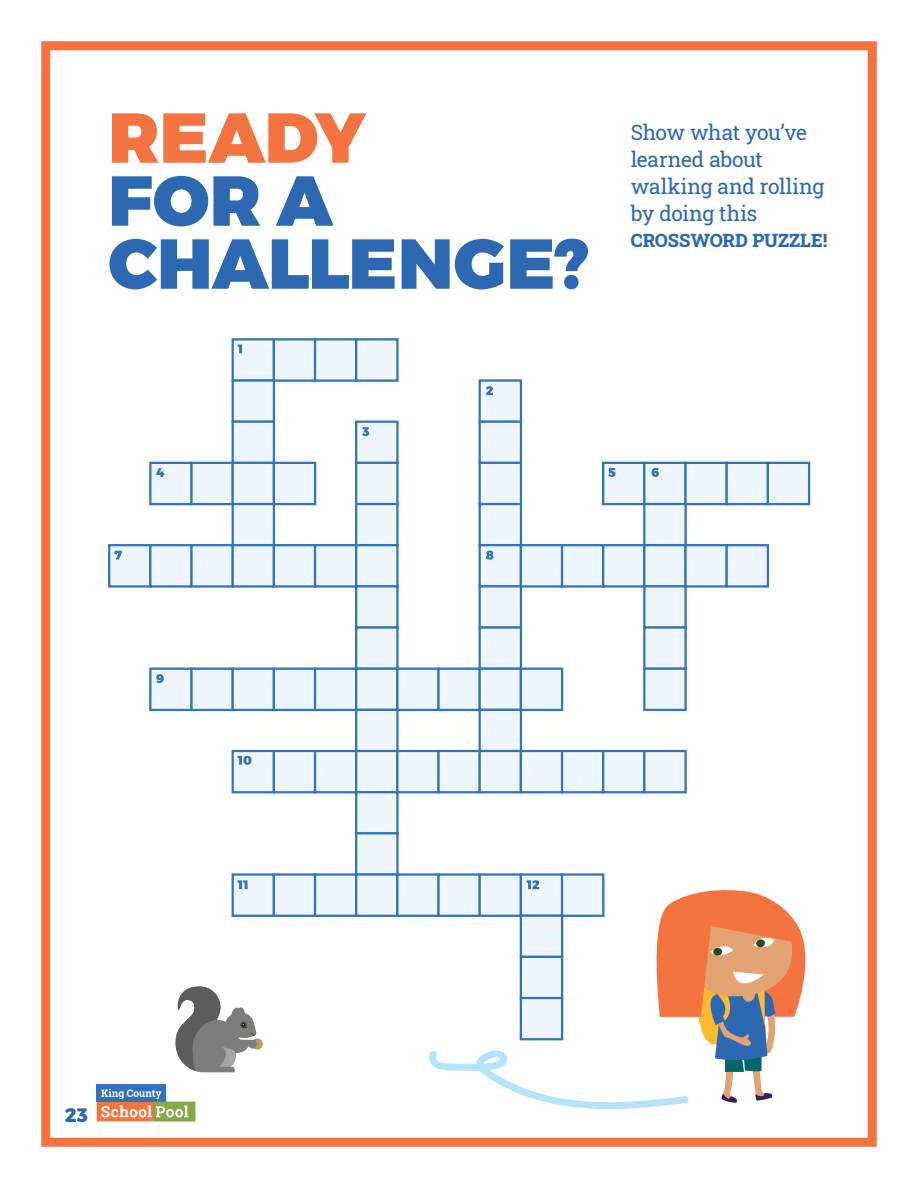
<style>
.page{position:relative;width:918px;height:1188px;background:#fff}
.page>*{position:absolute;margin:0;border:0;box-sizing:border-box;transform-origin:0 0}
.t1{font:900 70.5px/63px "Montserrat";letter-spacing:.005em;color:#2d68b2}
.t2{font:900 70.5px "Montserrat";color:#f37441}
.t3{font:21px/27px "Roboto Slab";letter-spacing:-.02em;color:#2d68b2}
.t4{font:800 19.5px "Montserrat";color:#2d68b2}
.t5{font:800 18.3px "Roboto Slab";color:#2d68b2}
</style>
<div class="page">
<div style="left:41px;top:41px;width:836px;height:1106px;border:9px solid #f37441"></div>
<svg style="left:96px;top:1084px;width:100px;height:38px"></svg>
<div style="left:232px;top:338px;width:43px;height:44px;background:#eef5fc;border:2px solid #3174ba"></div>
<div style="left:273px;top:338px;width:43px;height:44px;background:#eef5fc;border:2px solid #3174ba"></div>
<div style="left:314px;top:338px;width:43px;height:44px;background:#eef5fc;border:2px solid #3174ba"></div>
<div style="left:355px;top:338px;width:44px;height:44px;background:#eef5fc;border:2px solid #3174ba"></div>
<div style="left:232px;top:379px;width:43px;height:44px;background:#eef5fc;border:2px solid #3174ba"></div>
<div style="left:479px;top:379px;width:43px;height:44px;background:#eef5fc;border:2px solid #3174ba"></div>
<div style="left:232px;top:421px;width:43px;height:43px;background:#eef5fc;border:2px solid #3174ba"></div>
<div style="left:355px;top:421px;width:44px;height:43px;background:#eef5fc;border:2px solid #3174ba"></div>
<div style="left:479px;top:421px;width:43px;height:43px;background:#eef5fc;border:2px solid #3174ba"></div>
<div style="left:149px;top:462px;width:44px;height:43px;background:#eef5fc;border:2px solid #3174ba"></div>
<div style="left:190px;top:462px;width:44px;height:43px;background:#eef5fc;border:2px solid #3174ba"></div>
<div style="left:232px;top:462px;width:43px;height:43px;background:#eef5fc;border:2px solid #3174ba"></div>
<div style="left:273px;top:462px;width:43px;height:43px;background:#eef5fc;border:2px solid #3174ba"></div>
<div style="left:355px;top:462px;width:44px;height:43px;background:#eef5fc;border:2px solid #3174ba"></div>
<div style="left:479px;top:462px;width:43px;height:43px;background:#eef5fc;border:2px solid #3174ba"></div>
<div style="left:602px;top:462px;width:44px;height:43px;background:#eef5fc;border:2px solid #3174ba"></div>
<div style="left:643px;top:462px;width:44px;height:43px;background:#eef5fc;border:2px solid #3174ba"></div>
<div style="left:684px;top:462px;width:44px;height:43px;background:#eef5fc;border:2px solid #3174ba"></div>
<div style="left:726px;top:462px;width:43px;height:43px;background:#eef5fc;border:2px solid #3174ba"></div>
<div style="left:767px;top:462px;width:43px;height:43px;background:#eef5fc;border:2px solid #3174ba"></div>
<div style="left:232px;top:503px;width:43px;height:43px;background:#eef5fc;border:2px solid #3174ba"></div>
<div style="left:355px;top:503px;width:44px;height:43px;background:#eef5fc;border:2px solid #3174ba"></div>
<div style="left:479px;top:503px;width:43px;height:43px;background:#eef5fc;border:2px solid #3174ba"></div>
<div style="left:643px;top:503px;width:44px;height:43px;background:#eef5fc;border:2px solid #3174ba"></div>
<div style="left:108px;top:544px;width:44px;height:44px;background:#eef5fc;border:2px solid #3174ba"></div>
<div style="left:149px;top:544px;width:44px;height:44px;background:#eef5fc;border:2px solid #3174ba"></div>
<div style="left:190px;top:544px;width:44px;height:44px;background:#eef5fc;border:2px solid #3174ba"></div>
<div style="left:232px;top:544px;width:43px;height:44px;background:#eef5fc;border:2px solid #3174ba"></div>
<div style="left:273px;top:544px;width:43px;height:44px;background:#eef5fc;border:2px solid #3174ba"></div>
<div style="left:314px;top:544px;width:43px;height:44px;background:#eef5fc;border:2px solid #3174ba"></div>
<div style="left:355px;top:544px;width:44px;height:44px;background:#eef5fc;border:2px solid #3174ba"></div>
<div style="left:479px;top:544px;width:43px;height:44px;background:#eef5fc;border:2px solid #3174ba"></div>
<div style="left:520px;top:544px;width:43px;height:44px;background:#eef5fc;border:2px solid #3174ba"></div>
<div style="left:561px;top:544px;width:43px;height:44px;background:#eef5fc;border:2px solid #3174ba"></div>
<div style="left:602px;top:544px;width:44px;height:44px;background:#eef5fc;border:2px solid #3174ba"></div>
<div style="left:643px;top:544px;width:44px;height:44px;background:#eef5fc;border:2px solid #3174ba"></div>
<div style="left:684px;top:544px;width:44px;height:44px;background:#eef5fc;border:2px solid #3174ba"></div>
<div style="left:726px;top:544px;width:43px;height:44px;background:#eef5fc;border:2px solid #3174ba"></div>
<div style="left:355px;top:585px;width:44px;height:44px;background:#eef5fc;border:2px solid #3174ba"></div>
<div style="left:479px;top:585px;width:43px;height:44px;background:#eef5fc;border:2px solid #3174ba"></div>
<div style="left:643px;top:585px;width:44px;height:44px;background:#eef5fc;border:2px solid #3174ba"></div>
<div style="left:355px;top:626px;width:44px;height:44px;background:#eef5fc;border:2px solid #3174ba"></div>
<div style="left:479px;top:626px;width:43px;height:44px;background:#eef5fc;border:2px solid #3174ba"></div>
<div style="left:643px;top:626px;width:44px;height:44px;background:#eef5fc;border:2px solid #3174ba"></div>
<div style="left:149px;top:668px;width:44px;height:43px;background:#eef5fc;border:2px solid #3174ba"></div>
<div style="left:190px;top:668px;width:44px;height:43px;background:#eef5fc;border:2px solid #3174ba"></div>
<div style="left:232px;top:668px;width:43px;height:43px;background:#eef5fc;border:2px solid #3174ba"></div>
<div style="left:273px;top:668px;width:43px;height:43px;background:#eef5fc;border:2px solid #3174ba"></div>
<div style="left:314px;top:668px;width:43px;height:43px;background:#eef5fc;border:2px solid #3174ba"></div>
<div style="left:355px;top:668px;width:44px;height:43px;background:#eef5fc;border:2px solid #3174ba"></div>
<div style="left:396px;top:668px;width:44px;height:43px;background:#eef5fc;border:2px solid #3174ba"></div>
<div style="left:437px;top:668px;width:44px;height:43px;background:#eef5fc;border:2px solid #3174ba"></div>
<div style="left:479px;top:668px;width:43px;height:43px;background:#eef5fc;border:2px solid #3174ba"></div>
<div style="left:520px;top:668px;width:43px;height:43px;background:#eef5fc;border:2px solid #3174ba"></div>
<div style="left:643px;top:668px;width:44px;height:43px;background:#eef5fc;border:2px solid #3174ba"></div>
<div style="left:355px;top:709px;width:44px;height:43px;background:#eef5fc;border:2px solid #3174ba"></div>
<div style="left:479px;top:709px;width:43px;height:43px;background:#eef5fc;border:2px solid #3174ba"></div>
<div style="left:232px;top:750px;width:43px;height:43px;background:#eef5fc;border:2px solid #3174ba"></div>
<div style="left:273px;top:750px;width:43px;height:43px;background:#eef5fc;border:2px solid #3174ba"></div>
<div style="left:314px;top:750px;width:43px;height:43px;background:#eef5fc;border:2px solid #3174ba"></div>
<div style="left:355px;top:750px;width:44px;height:43px;background:#eef5fc;border:2px solid #3174ba"></div>
<div style="left:396px;top:750px;width:44px;height:43px;background:#eef5fc;border:2px solid #3174ba"></div>
<div style="left:437px;top:750px;width:44px;height:43px;background:#eef5fc;border:2px solid #3174ba"></div>
<div style="left:479px;top:750px;width:43px;height:43px;background:#eef5fc;border:2px solid #3174ba"></div>
<div style="left:520px;top:750px;width:43px;height:43px;background:#eef5fc;border:2px solid #3174ba"></div>
<div style="left:561px;top:750px;width:43px;height:43px;background:#eef5fc;border:2px solid #3174ba"></div>
<div style="left:602px;top:750px;width:44px;height:43px;background:#eef5fc;border:2px solid #3174ba"></div>
<div style="left:643px;top:750px;width:44px;height:43px;background:#eef5fc;border:2px solid #3174ba"></div>
<div style="left:355px;top:791px;width:44px;height:44px;background:#eef5fc;border:2px solid #3174ba"></div>
<div style="left:355px;top:832px;width:44px;height:44px;background:#eef5fc;border:2px solid #3174ba"></div>
<div style="left:232px;top:873px;width:43px;height:44px;background:#eef5fc;border:2px solid #3174ba"></div>
<div style="left:273px;top:873px;width:43px;height:44px;background:#eef5fc;border:2px solid #3174ba"></div>
<div style="left:314px;top:873px;width:43px;height:44px;background:#eef5fc;border:2px solid #3174ba"></div>
<div style="left:355px;top:873px;width:44px;height:44px;background:#eef5fc;border:2px solid #3174ba"></div>
<div style="left:396px;top:873px;width:44px;height:44px;background:#eef5fc;border:2px solid #3174ba"></div>
<div style="left:437px;top:873px;width:44px;height:44px;background:#eef5fc;border:2px solid #3174ba"></div>
<div style="left:479px;top:873px;width:43px;height:44px;background:#eef5fc;border:2px solid #3174ba"></div>
<div style="left:520px;top:873px;width:43px;height:44px;background:#eef5fc;border:2px solid #3174ba"></div>
<div style="left:561px;top:873px;width:43px;height:44px;background:#eef5fc;border:2px solid #3174ba"></div>
<svg style="left:238px;top:345px;width:4px;height:8px"></svg>
<svg style="left:486px;top:386px;width:7px;height:9px"></svg>
<svg style="left:362px;top:427px;width:7px;height:9px"></svg>
<svg style="left:156px;top:468px;width:8px;height:9px"></svg>
<svg style="left:115px;top:551px;width:7px;height:9px"></svg>
<svg style="left:156px;top:674px;width:8px;height:9px"></svg>
<svg style="left:238px;top:756px;width:14px;height:9px"></svg>
<svg style="left:238px;top:880px;width:10px;height:9px"></svg>
<svg style="left:486px;top:551px;width:8px;height:9px"></svg>
<svg style="left:608px;top:468px;width:8px;height:9px"></svg>
<svg style="left:651px;top:468px;width:8px;height:9px"></svg>
<svg style="left:175px;top:986px;width:88px;height:86px"></svg>
<svg style="left:428px;top:880px;width:378px;height:230px"></svg>
<h1 class="t2" style="left:108px;top:94px;width:259px">READY</h1>
<h1 class="t1" style="left:108px;top:172px;width:483px">FOR A<br>CHALLENGE?</h1>
<p class="t3" style="left:631px;top:118px;width:195px">Show what you’ve learned about walking and rolling by doing this</p>
<p class="t5" style="left:631px;top:228px;width:198px">CROSSWORD PUZZLE!</p>
<p class="t4" style="left:65px;top:1103px;width:24px">23</p>
</div>
